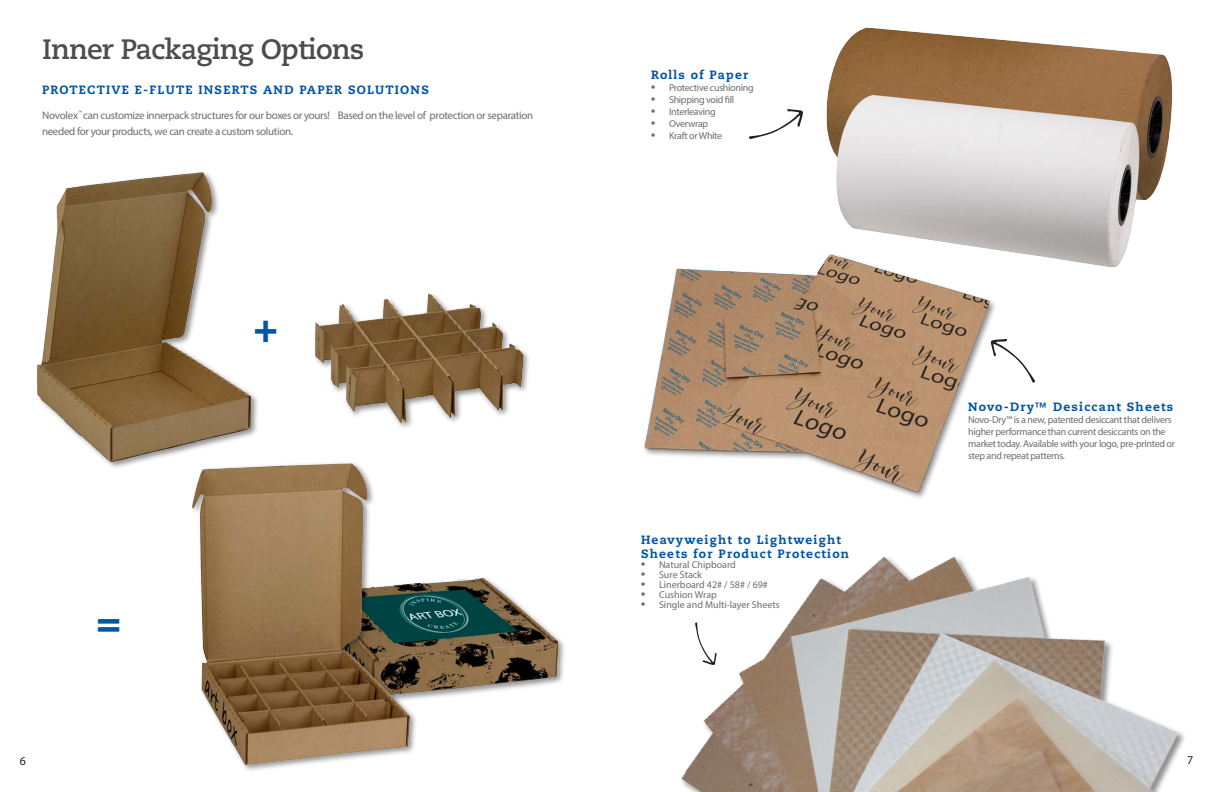
<style>
.page{position:relative;width:1224px;height:792px;background:#fff}
.page>*{position:absolute;margin:0;border:0;box-sizing:border-box;transform-origin:0 0}
.t1{font:800 42px "Caecilia";color:#0154a6}
.t2{font:700 28px "Caecilia";letter-spacing:-.025em;color:#4b4c4d}
.t3{font:800 12px/14px "Caecilia";letter-spacing:.1em;color:#0154a6}
.t4{font:12px "Myriad Pro";color:#231f20}
.t5{font:11px/16px "Myriad Pro";letter-spacing:-.03em;color:#6c6d70}
.t6{font:10px/12px "Myriad Pro";letter-spacing:-.03em;color:#6c6d70}
.t7{font:10px "Myriad Pro";color:#6c6d70}
.s1{font-family:"Times";font-size:12px}
</style>
<div class="page">
<img style="left:436px;top:577px;width:128px;height:120px">
<img style="left:681px;top:556px;width:504px;height:236px">
<svg style="left:695px;top:622px;width:22px;height:43px"></svg>
<img style="left:826px;top:27px;width:347px;height:240px">
<svg style="left:749px;top:109px;width:54px;height:30px"></svg>
<img style="left:192px;top:463px;width:244px;height:308px">
<img style="left:37px;top:172px;width:235px;height:310px">
<img style="left:315px;top:293px;width:214px;height:135px">
<img style="left:643px;top:244px;width:356px;height:254px">
<svg style="left:990px;top:339px;width:45px;height:44px"></svg>
<p class="t2" style="left:42px;top:33px;width:324px">Inner Packaging Options</p>
<p class="t3" style="left:42px;top:83px;width:388px">PROTECTIVE E-FLUTE INSERTS AND PAPER SOLUTIONS</p>
<p class="t5" style="left:42px;top:107px;width:493px">Novolex<sup>™</sup> can customize innerpack structures for our boxes or yours! Based on the level of protection or separation needed for your products, we can create a custom solution.</p>
<p class="t1" style="left:96px;top:595px;width:27px">=</p>
<p class="t1" style="left:253px;top:301px;width:27px">+</p>
<p class="t3" style="left:651px;top:68px;width:99px">Rolls of Paper</p>
<p class="t6" style="left:651px;top:82px;width:104px"><span class="s1">•</span> Protective cushioning</p>
<p class="t6" style="left:651px;top:94px;width:85px"><span class="s1">•</span> Shipping void fill</p>
<p class="t6" style="left:651px;top:106px;width:66px"><span class="s1">•</span> Interleaving</p>
<p class="t6" style="left:651px;top:118px;width:59px"><span class="s1">•</span> Overwrap</p>
<p class="t6" style="left:651px;top:130px;width:73px"><span class="s1">•</span> Kraft or White</p>
<p class="t3" style="left:641px;top:532px;width:210px">Heavyweight to Lightweight<br>Sheets for Product Protection</p>
<p class="t7" style="left:641px;top:558px;width:96px"><span class="s1">•</span> Natural Chipboard</p>
<p class="t7" style="left:641px;top:568px;width:62px"><span class="s1">•</span> Sure Stack</p>
<p class="t7" style="left:641px;top:578px;width:128px"><span class="s1">•</span> Linerboard 42# / 58# / 69#</p>
<p class="t7" style="left:641px;top:588px;width:77px"><span class="s1">•</span> Cushion Wrap</p>
<p class="t7" style="left:641px;top:598px;width:140px"><span class="s1">•</span> Single and Multi-layer Sheets</p>
<p class="t3" style="left:968px;top:400px;width:207px">Novo-Dry™ Desiccant Sheets</p>
<p class="t6" style="left:968px;top:414px;width:208px">Novo-Dry™ is a new, patented desiccant that delivers higher performance than current desiccants on the market today. Available with your logo, pre-printed or step and repeat patterns.</p>
<p class="t4" style="left:20px;top:754px;width:8px">6</p>
<p class="t4" style="left:1187px;top:753px;width:8px">7</p>
</div>
